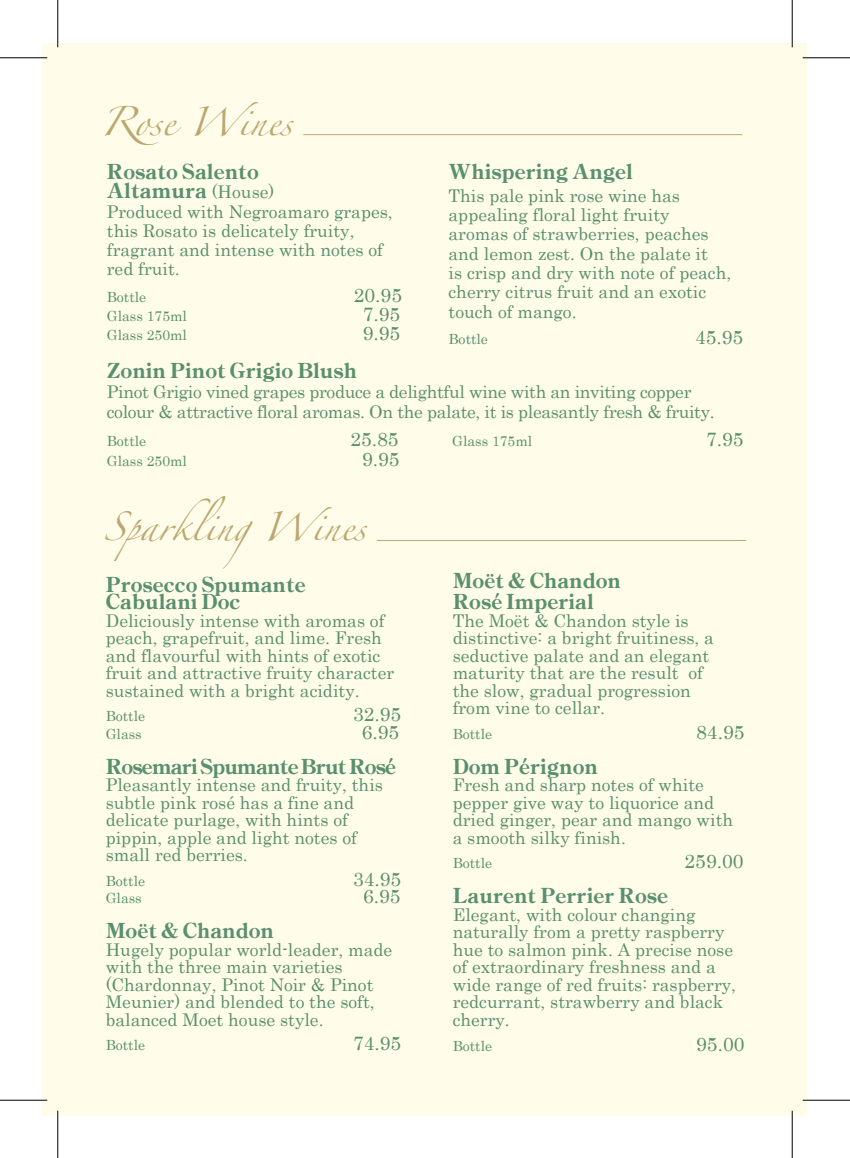
<style>
.page{position:relative;width:850px;height:1158px;background:#fff}
.page>*{position:absolute;margin:0;border:0;box-sizing:border-box;transform-origin:0 0}
.t1{font:26.25px "Zapfino";color:#bca770}
.t2{font:21px/19.2px "Century Oldstyle ICG Bold";color:#5a906f}
.t3{font:21px "Century Oldstyle ICG Bold";letter-spacing:-.04em;color:#5a906f}
.t4{font:19.25px "Century";color:#5a906f}
.t5{font:17.5px/17.5px "Century";color:#5a906f}
.t6{font:17.5px/20.1px "Century";letter-spacing:-.02em;color:#5a906f}
.t7{font:14px "Century";color:#5a906f}
.s1{font-family:"Century";font-size:17.5px}
</style>
<div class="page">
<div style="left:43px;top:43px;width:764px;height:1071px;background:#fffde9"></div>
<hr style="left:303px;top:134px;width:439px;height:1px;background:#bca770">
<hr style="left:377px;top:540px;width:369px;height:1px;background:#bca770">
<hr style="left:0;top:57px;width:47px;height:2px;background:#fff">
<hr style="left:802px;top:57px;width:48px;height:2px;background:#fff">
<hr style="left:0;top:1098px;width:47px;height:3px;background:#fff">
<hr style="left:802px;top:1098px;width:48px;height:3px;background:#fff">
<hr style="left:57px;top:0;width:2px;height:47px;background:#fff">
<hr style="left:57px;top:1110px;width:2px;height:47px;background:#fff">
<hr style="left:791px;top:0;width:2px;height:47px;background:#fff">
<hr style="left:791px;top:1110px;width:2px;height:47px;background:#fff">
<hr style="left:0;top:57px;width:47px;height:1px;background:#000">
<hr style="left:802px;top:57px;width:48px;height:1px;background:#000">
<hr style="left:0;top:1099px;width:47px;height:1px;background:#000">
<hr style="left:802px;top:1099px;width:48px;height:1px;background:#000">
<hr style="left:57px;top:0;width:1px;height:47px;background:#000">
<hr style="left:57px;top:1110px;width:1px;height:47px;background:#000">
<hr style="left:792px;top:0;width:1px;height:47px;background:#000">
<hr style="left:792px;top:1110px;width:1px;height:47px;background:#000">
<h1 class="t1" style="left:100px;top:110px;width:193px">Rose Wines</h1>
<p class="t2" style="left:107px;top:161px;width:169px">Rosato Salento<br>Altamura <span class="s1">(House)</span></p>
<p class="t5" style="left:107px;top:200px;width:287px;line-height:19.2px">Produced with Negroamaro grapes, this Rosato is delicately fruity, fragrant and intense with notes of red fruit.</p>
<p class="t7" style="left:107px;top:285px;width:41px">Bottle</p>
<p class="t4" style="left:354px;top:278px;width:50px">20.95</p>
<p class="t7" style="left:107px;top:304px;width:82px">Glass 175ml</p>
<p class="t4" style="left:363px;top:298px;width:39px">7.95</p>
<p class="t7" style="left:107px;top:323px;width:82px">Glass 250ml</p>
<p class="t4" style="left:363px;top:317px;width:39px">9.95</p>
<p class="t2" style="left:107px;top:360px;width:252px">Zonin Pinot Grigio Blush</p>
<p class="t6" style="left:107px;top:380px;width:609px">Pinot Grigio vined grapes produce a delightful wine with an inviting copper colour &amp; attractive floral aromas. On the palate, it is pleasantly fresh &amp; fruity.</p>
<p class="t7" style="left:107px;top:428px;width:41px">Bottle</p>
<p class="t4" style="left:350px;top:422px;width:50px">25.85</p>
<p class="t7" style="left:452px;top:428px;width:82px">Glass 175ml</p>
<p class="t4" style="left:706px;top:422px;width:39px">7.95</p>
<p class="t7" style="left:107px;top:449px;width:82px">Glass 250ml</p>
<p class="t4" style="left:362px;top:443px;width:39px">9.95</p>
<p class="t2" style="left:448px;top:161px;width:186px">Whispering Angel</p>
<p class="t5" style="left:448px;top:184px;width:284px;line-height:19.2px">This pale pink rose wine has appealing floral light fruity aromas of strawberries, peaches and lemon zest. On the palate it<br>is crisp and dry with note of peach, cherry citrus fruit and an exotic touch of mango.</p>
<p class="t7" style="left:448px;top:327px;width:41px">Bottle</p>
<p class="t4" style="left:695px;top:320px;width:50px">45.95</p>
<h1 class="t1" style="left:104px;top:516px;width:263px">SparklingWines</h1>
<p class="t2" style="left:106px;top:574px;width:202px;line-height:17.5px">Prosecco Spumante<br>Cabulani Doc</p>
<p class="t5" style="left:106px;top:610px;width:290px">Deliciously intense with aromas of peach, grapefruit, and lime. Fresh and flavourful with hints of exotic fruit and attractive fruity character sustained with a bright acidity.</p>
<p class="t7" style="left:106px;top:704px;width:41px">Bottle</p>
<p class="t4" style="left:353px;top:698px;width:50px">32.95</p>
<p class="t7" style="left:106px;top:721px;width:38px">Glass</p>
<p class="t4" style="left:362px;top:715px;width:39px">6.95</p>
<p class="t3" style="left:106px;top:752px;width:292px">Rosemari Spumante Brut Rosé</p>
<p class="t5" style="left:106px;top:774px;width:279px">Pleasantly intense and fruity, this subtle pink rosé has a fine and delicate purlage, with hints of pippin, apple and light notes of small red berries.</p>
<p class="t7" style="left:106px;top:868px;width:41px">Bottle</p>
<p class="t4" style="left:353px;top:862px;width:50px">34.95</p>
<p class="t7" style="left:106px;top:886px;width:38px">Glass</p>
<p class="t4" style="left:363px;top:880px;width:39px">6.95</p>
<p class="t2" style="left:106px;top:920px;width:170px">Moët &amp; Chandon</p>
<p class="t5" style="left:106px;top:939px;width:288px">Hugely popular world-leader, made with the three main varieties (Chardonnay, Pinot Noir &amp; Pinot<br>Meunier) and blended to the soft, balanced Moet house style.</p>
<p class="t7" style="left:106px;top:1033px;width:41px">Bottle</p>
<p class="t4" style="left:353px;top:1027px;width:50px">74.95</p>
<p class="t2" style="left:453px;top:569px;width:170px;line-height:21px">Moët &amp; Chandon<br>Rosé Imperial</p>
<p class="t5" style="left:453px;top:610px;width:263px">The Moët &amp; Chandon style is distinctive: a bright fruitiness, a seductive palate and an elegant maturity that are the result of the slow, gradual progression from vine to cellar.</p>
<p class="t7" style="left:453px;top:721px;width:41px">Bottle</p>
<p class="t4" style="left:696px;top:715px;width:50px">84.95</p>
<p class="t2" style="left:453px;top:756px;width:147px">Dom Pérignon</p>
<p class="t5" style="left:453px;top:774px;width:282px">Fresh and sharp notes of white pepper give way to liquorice and dried ginger, pear and mango with a smooth silky finish.</p>
<p class="t7" style="left:453px;top:851px;width:41px">Bottle</p>
<p class="t4" style="left:684px;top:845px;width:60px">259.00</p>
<p class="t2" style="left:453px;top:885px;width:217px">Laurent Perrier Rose</p>
<p class="t5" style="left:453px;top:904px;width:285px">Elegant, with colour changing naturally from a pretty raspberry hue to salmon pink. A precise nose of extraordinary freshness and a wide range of red fruits: raspberry, redcurrant, strawberry and black cherry.</p>
<p class="t7" style="left:453px;top:1033px;width:41px">Bottle</p>
<p class="t4" style="left:696px;top:1027px;width:50px">95.00</p>
</div>
